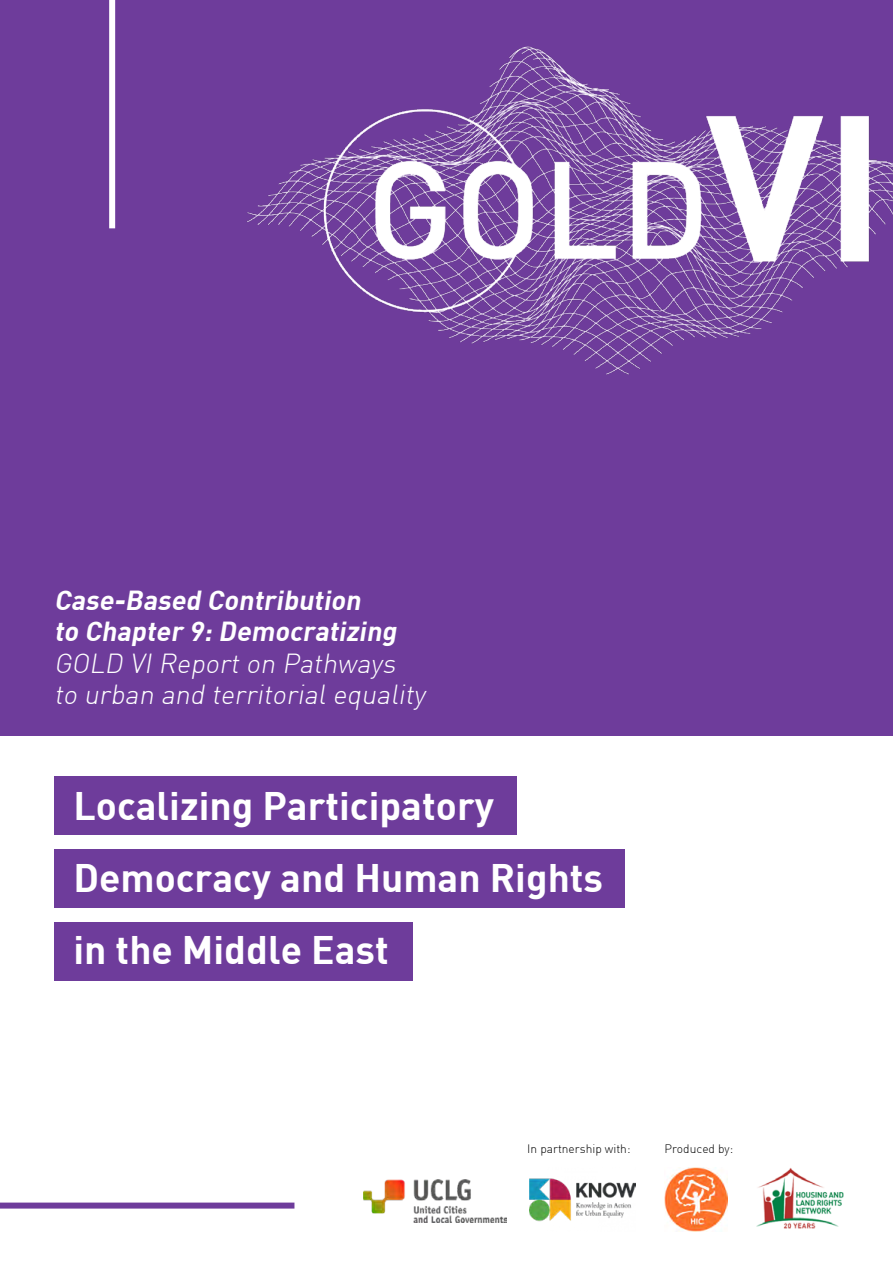
<style>
.page{position:relative;width:893px;height:1263px;background:#fff}
.page>*{position:absolute;margin:0;border:0;box-sizing:border-box;transform-origin:0 0}
.t1{font:700 39px/72px "DIN";color:#fff}
.t2{font:italic 300 27px/31.5px "DIN";color:#fff}
.t3{font:italic 700 27px/31.5px "DIN";color:#fff}
.t4{font:300 12px "DIN";color:#000}
</style>
<div class="page">
<div style="left:0;top:0;width:893px;height:736px;background:#6e3c9b"></div>
<div style="left:109px;top:0;width:6px;height:228px;background:#fff"></div>
<img style="left:247px;top:46px;width:646px;height:329px">
<img style="left:530px;top:1178px;width:105px;height:44px">
<img style="left:364px;top:1180px;width:142px;height:42px">
<div style="left:0;top:1202px;width:294px;height:6px;background:#6e3c9b"></div>
<div style="left:54px;top:922px;width:358px;height:59px;background:#6e3c9b"></div>
<div style="left:54px;top:849px;width:570px;height:59px;background:#6e3c9b"></div>
<div style="left:54px;top:776px;width:462px;height:59px;background:#6e3c9b"></div>
<img style="left:757px;top:1168px;width:87px;height:61px">
<img style="left:664px;top:1168px;width:64px;height:63px">
<p class="t3" style="left:54px;top:583px;width:349px">Case-Based Contribution to Chapter 9:Democratizing</p>
<p class="t2" style="left:54px;top:647px;width:378px">GOLD VI Report on Pathways to urban and territorial equality</p>
<p class="t1" style="left:73px;top:768px;width:531px">Localizing Participatory<br>Democracy and Human Rights in the Middle East</p>
<p class="t4" style="left:527px;top:1141px;width:105px">In partnership with:</p>
<p class="t4" style="left:664px;top:1141px;width:70px">Produced by:</p>
</div>
